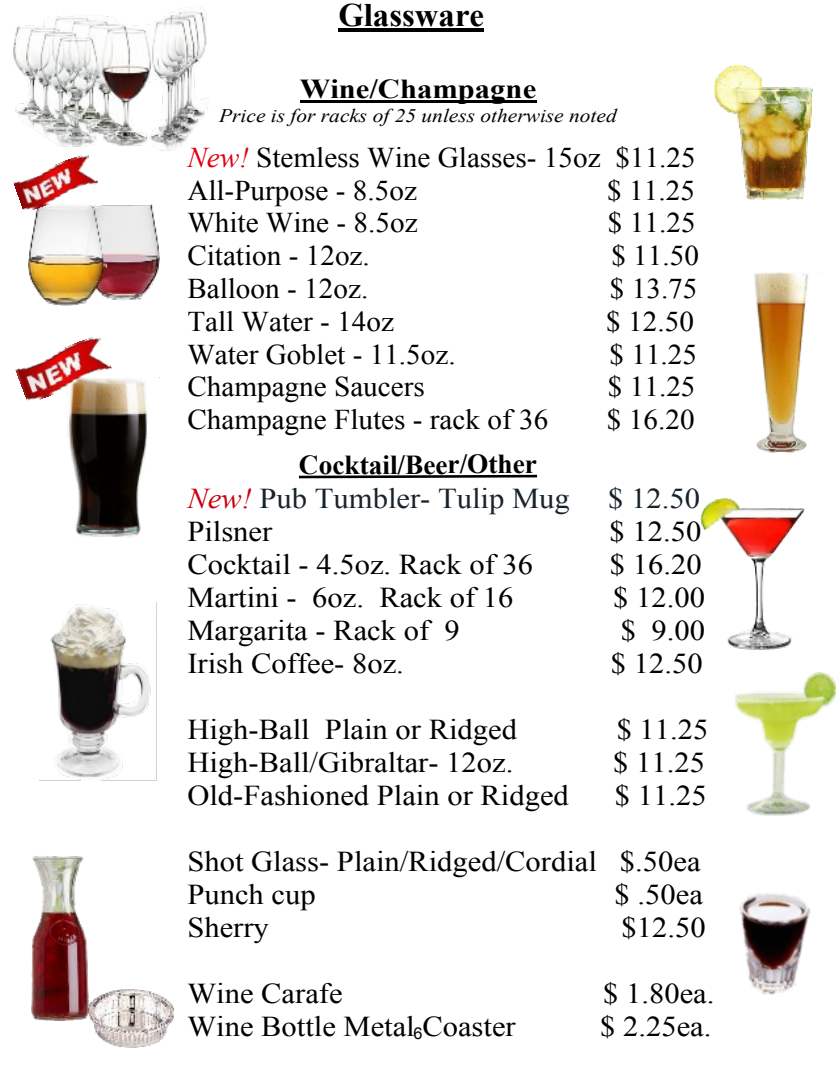
<style>
.page{position:relative;width:836px;height:1082px;background:#fff}
.page>*{position:absolute;margin:0;border:0;box-sizing:border-box;transform-origin:0 0}
.t1{font:700 32.7px "Times New Roman";color:#000}
.t2{font:28.8px/33px "Times New Roman";color:#000;scale:1.07 1}
.t3{font:28.8px "Times New Roman";color:#17232b;scale:1.07 1}
.t4{font:28.5px/32.7px "Times New Roman";color:#000}
.t5{font:700 27.3px "Times New Roman";color:#000}
.t6{font:700 27.3px "Times New Roman";color:#000;scale:1.12 1}
.t7{font:italic 19.2px "Times New Roman";color:#000;scale:1.12 1}
.t8{font:16.5px "Arial";color:#000}
.s1{font-style:italic;color:#df0012}
.s2{font-style:italic;color:#ca000b}
</style>
<div class="page">
<hr style="left:338px;top:28px;width:146px;height:4px;background:#000">
<hr style="left:300px;top:100px;width:236px;height:3px;background:#000">
<svg style="left:299px;top:474px;width:238px;height:4px"></svg>
<img style="left:14px;top:7px;width:194px;height:144px">
<img style="left:700px;top:498px;width:105px;height:151px">
<img style="left:754px;top:272px;width:55px;height:181px">
<img style="left:88px;top:989px;width:86px;height:58px">
<img style="left:734px;top:672px;width:101px;height:143px">
<img style="left:67px;top:378px;width:81px;height:159px">
<img style="left:15px;top:337px;width:97px;height:65px">
<img style="left:39px;top:602px;width:118px;height:179px">
<img style="left:32px;top:855px;width:56px;height:165px">
<img style="left:739px;top:893px;width:72px;height:102px">
<img style="left:714px;top:65px;width:97px;height:134px">
<img style="left:28px;top:205px;width:131px;height:100px">
<img style="left:13px;top:155px;width:85px;height:57px">
<p class="t1" style="left:338px;top:4px;width:147px">Glassware</p>
<p class="t6" style="left:300px;top:80px;width:212px">Wine/Champagne</p>
<p class="t7" style="left:219px;top:109px;width:356px">Price is for racks of 25 unless otherwise noted</p>
<p class="t4" style="left:187px;top:144px;width:510px"><span class="s1">New!</span> Stemless Wine Glasses- 15oz $11.25<br>All-Purpose - 8.5oz</p>
<p class="t4" style="left:607px;top:176px;width:89px">$ 11.25</p>
<p class="t4" style="left:187px;top:209px;width:232px">White Wine - 8.5oz</p>
<p class="t4" style="left:607px;top:209px;width:89px">$ 11.25</p>
<p class="t4" style="left:187px;top:242px;width:184px">Citation - 12oz.</p>
<p class="t4" style="left:611px;top:242px;width:89px">$ 11.50</p>
<p class="t4" style="left:187px;top:275px;width:182px">Balloon - 12oz.</p>
<p class="t4" style="left:609px;top:275px;width:89px">$ 13.75</p>
<p class="t4" style="left:187px;top:307px;width:208px">Tall Water - 14oz</p>
<p class="t4" style="left:606px;top:307px;width:89px">$ 12.50</p>
<p class="t4" style="left:187px;top:340px;width:270px">Water Goblet - 11.5oz.</p>
<p class="t4" style="left:609px;top:340px;width:89px">$ 11.25</p>
<p class="t4" style="left:187px;top:373px;width:239px">Champagne Saucers</p>
<p class="t4" style="left:607px;top:373px;width:89px">$ 11.25</p>
<p class="t4" style="left:187px;top:406px;width:362px">Champagne Flutes - rack of 36</p>
<p class="t4" style="left:606px;top:406px;width:89px">$ 16.20</p>
<p class="t5" style="left:299px;top:455px;width:240px">Cocktail/Beer/Other</p>
<p class="t3" style="left:187px;top:488px;width:359px"><span class="s2">New!</span> Pub Tumbler- Tulip Mug</p>
<p class="t3" style="left:608px;top:488px;width:87px">$ 12.50</p>
<p class="t2" style="left:187px;top:517px;width:81px">Pilsner</p>
<p class="t2" style="left:609px;top:517px;width:87px">$ 12.50</p>
<p class="t2" style="left:187px;top:550px;width:324px">Cocktail - 4.5oz. Rack of 36</p>
<p class="t2" style="left:609px;top:550px;width:87px">$ 16.20</p>
<p class="t2" style="left:187px;top:583px;width:306px">Martini - 6oz. Rack of 16</p>
<p class="t2" style="left:613px;top:583px;width:87px">$ 12.00</p>
<p class="t2" style="left:187px;top:616px;width:256px">Margarita - Rack of 9</p>
<p class="t2" style="left:620px;top:616px;width:80px">$ 9.00</p>
<p class="t2" style="left:187px;top:649px;width:204px">Irish Coffee- 8oz.</p>
<p class="t2" style="left:610px;top:649px;width:87px">$ 12.50</p>
<p class="t2" style="left:187px;top:715px;width:309px">High-Ball Plain or Ridged</p>
<p class="t2" style="left:616px;top:715px;width:87px">$ 11.25</p>
<p class="t2" style="left:187px;top:748px;width:306px">High-Ball/Gibraltar- 12oz.</p>
<p class="t2" style="left:613px;top:748px;width:87px">$ 11.25</p>
<p class="t2" style="left:187px;top:781px;width:358px">Old-Fashioned Plain or Ridged</p>
<p class="t2" style="left:615px;top:781px;width:87px">$ 11.25</p>
<p class="t2" style="left:187px;top:847px;width:481px">Shot Glass- Plain/Ridged/Cordial $.50ea<br>Punch cup</p>
<p class="t2" style="left:614px;top:880px;width:84px">$ .50ea</p>
<p class="t2" style="left:187px;top:913px;width:78px">Sherry</p>
<p class="t2" style="left:621px;top:913px;width:80px">$12.50</p>
<p class="t2" style="left:187px;top:979px;width:147px">Wine Carafe</p>
<p class="t2" style="left:603px;top:979px;width:105px">$ 1.80ea.</p>
<p class="t2" style="left:187px;top:1012px;width:308px">Wine Bottle Metal Coaster</p>
<p class="t2" style="left:600px;top:1012px;width:105px">$ 2.25ea.</p>
<p class="t8" style="left:413px;top:1026px;width:11px">6</p>
</div>
